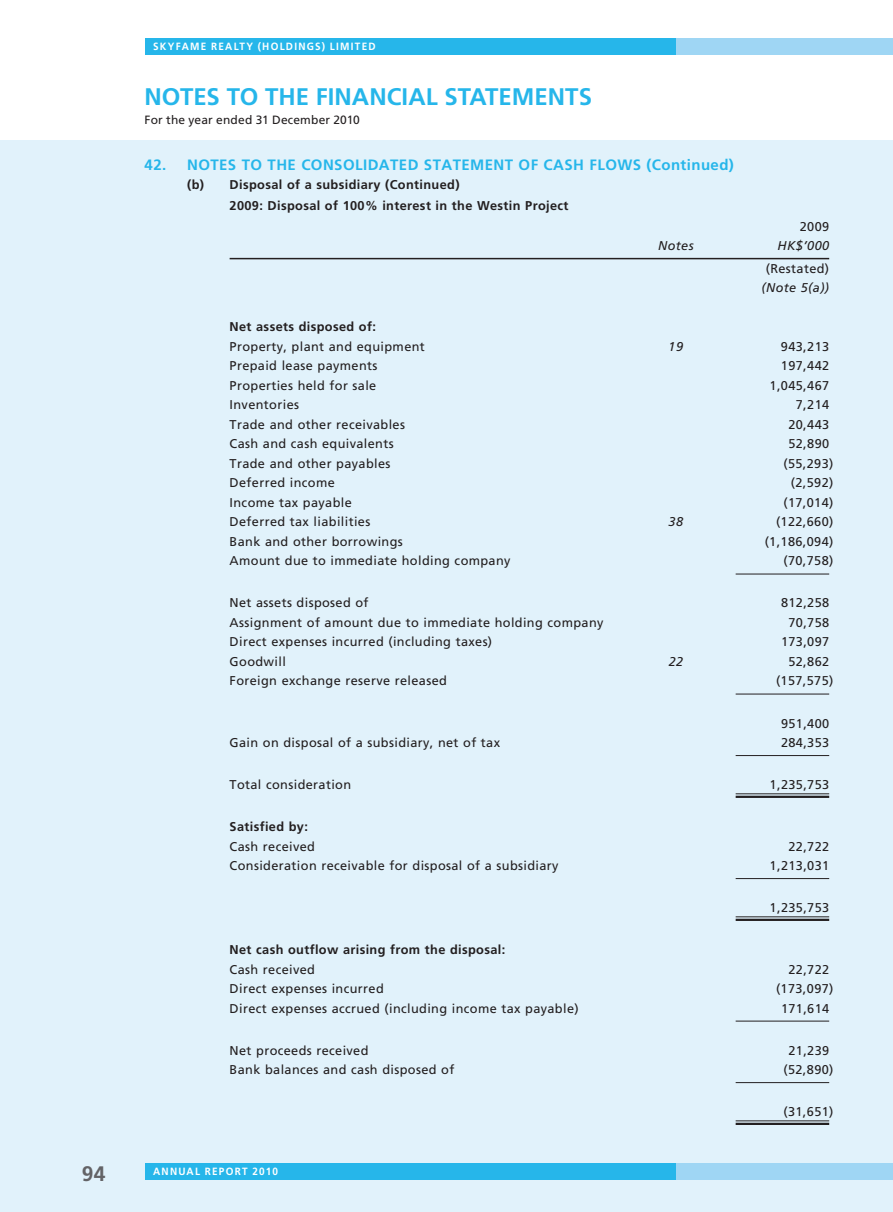
<style>
.page{position:relative;width:893px;height:1212px;background:#fff}
.page>*{position:absolute;margin:0;border:0;box-sizing:border-box;transform-origin:0 0}
.t1{font:700 24px "Frutiger LT Std";color:#26b6ea}
.t2{font:700 21px "Frutiger LT Std";color:#636366}
.t3{font:700 15px "Frutiger LT Std";letter-spacing:.03em;color:#26b6ea}
.t4{font:12.75px "Frutiger LT Std";letter-spacing:.03em;color:#231f20}
.t5{font:700 12.75px/21px "Frutiger LT Std";letter-spacing:.03em;color:#231f20}
.t6{font:italic 12.75px "Frutiger LT Std";letter-spacing:.03em;color:#231f20}
.t7{font:12px "Frutiger LT Std";letter-spacing:.015em;color:#231f20}
.t8{font:700 10.5px "Frutiger LT Std";letter-spacing:.125em;color:#fff;scale:.95 1}
</style>
<div class="page">
<div style="left:0;top:140px;width:893px;height:1072px;background:#e1f2fb"></div>
<div style="left:145px;top:39px;width:748px;height:16px;background:#26b6ea"></div>
<div style="left:145px;top:1163px;width:748px;height:17px;background:#26b6ea"></div>
<div style="left:676px;top:1163px;width:217px;height:17px;background:#9fd6f4"></div>
<div style="left:676px;top:39px;width:217px;height:16px;background:#9fd6f4"></div>
<hr style="left:230px;top:258px;width:599px;height:1px;background:#231f20">
<hr style="left:736px;top:574px;width:93px;height:1px;background:#231f20">
<hr style="left:736px;top:694px;width:93px;height:1px;background:#231f20">
<hr style="left:736px;top:755px;width:93px;height:1px;background:#231f20">
<hr style="left:736px;top:793px;width:93px;height:1px;background:#231f20">
<hr style="left:736px;top:796px;width:93px;height:2px;background:#231f20">
<hr style="left:736px;top:878px;width:93px;height:1px;background:#231f20">
<hr style="left:736px;top:916px;width:93px;height:1px;background:#231f20">
<hr style="left:736px;top:919px;width:93px;height:2px;background:#231f20">
<hr style="left:736px;top:1021px;width:93px;height:1px;background:#231f20">
<hr style="left:736px;top:1082px;width:93px;height:1px;background:#231f20">
<hr style="left:736px;top:1120px;width:93px;height:1px;background:#231f20">
<hr style="left:736px;top:1123px;width:93px;height:2px;background:#231f20">
<h2 class="t2" style="left:82px;top:1161px;width:25px">94</h2>
<p class="t8" style="left:153px;top:41px;width:236px">SKYFAME REALTY (HOLDINGS) LIMITED</p>
<h1 class="t1" style="left:145px;top:83px;width:33px">Notes</h1>
<h1 class="t1" style="left:227px;top:83px;width:54px">to the</h1>
<h1 class="t1" style="left:316px;top:83px;width:15px">financial</h1>
<h1 class="t1" style="left:444px;top:83px;width:16px">statements</h1>
<p class="t7" style="left:145px;top:113px;width:217px">For the year ended 31 December 2010</p>
<p class="t3" style="left:145px;top:156px;width:591px">42. NOTES TO THE CONSOLIDATED STATEMENT OF CASH FLOWS (Continued)</p>
<p class="t5" style="left:230px;top:174px;width:340px;text-indent:-43px">(b) Disposal of a subsidiary (Continued)<br>2009: Disposal of 100% interest in the Westin Project</p>
<p class="t4" style="left:800px;top:219px;width:31px">2009</p>
<p class="t6" style="left:658px;top:239px;width:37px">Notes</p>
<p class="t6" style="left:777px;top:239px;width:53px">HK$’000</p>
<p class="t4" style="left:766px;top:261px;width:65px">(Restated)</p>
<p class="t6" style="left:761px;top:281px;width:69px">(Note 5(a))</p>
<p class="t5" style="left:230px;top:317px;width:148px">Net assets disposed of:</p>
<p class="t4" style="left:230px;top:339px;width:197px">Property, plant and equipment</p>
<p class="t6" style="left:669px;top:339px;width:16px">19</p>
<p class="t4" style="left:781px;top:339px;width:50px">943,213</p>
<p class="t4" style="left:230px;top:358px;width:149px">Prepaid lease payments</p>
<p class="t4" style="left:781px;top:358px;width:50px">197,442</p>
<p class="t4" style="left:230px;top:378px;width:148px">Properties held for sale</p>
<p class="t4" style="left:770px;top:378px;width:61px">1,045,467</p>
<p class="t4" style="left:230px;top:397px;width:71px">Inventories</p>
<p class="t4" style="left:796px;top:397px;width:35px">7,214</p>
<p class="t4" style="left:230px;top:417px;width:177px">Trade and other receivables</p>
<p class="t4" style="left:788px;top:417px;width:42px">20,443</p>
<p class="t4" style="left:230px;top:436px;width:166px">Cash and cash equivalents</p>
<p class="t4" style="left:788px;top:436px;width:42px">52,890</p>
<p class="t4" style="left:230px;top:456px;width:162px">Trade and other payables</p>
<p class="t4" style="left:783px;top:456px;width:51px">(55,293)</p>
<p class="t4" style="left:230px;top:475px;width:107px">Deferred income</p>
<p class="t4" style="left:791px;top:475px;width:44px">(2,592)</p>
<p class="t4" style="left:230px;top:495px;width:124px">Income tax payable</p>
<p class="t4" style="left:783px;top:495px;width:51px">(17,014)</p>
<p class="t4" style="left:230px;top:514px;width:142px">Deferred tax liabilities</p>
<p class="t6" style="left:669px;top:514px;width:16px">38</p>
<p class="t4" style="left:776px;top:514px;width:59px">(122,660)</p>
<p class="t4" style="left:230px;top:534px;width:175px">Bank and other borrowings</p>
<p class="t4" style="left:765px;top:534px;width:70px">(1,186,094)</p>
<p class="t4" style="left:230px;top:553px;width:282px">Amount due to immediate holding company</p>
<p class="t4" style="left:783px;top:553px;width:51px">(70,758)</p>
<p class="t4" style="left:230px;top:595px;width:140px">Net assets disposed of</p>
<p class="t4" style="left:781px;top:595px;width:50px">812,258</p>
<p class="t4" style="left:230px;top:615px;width:375px">Assignment of amount due to immediate holding company</p>
<p class="t4" style="left:788px;top:615px;width:42px">70,758</p>
<p class="t4" style="left:230px;top:634px;width:264px">Direct expenses incurred (including taxes)</p>
<p class="t4" style="left:781px;top:634px;width:50px">173,097</p>
<p class="t4" style="left:230px;top:654px;width:58px">Goodwill</p>
<p class="t6" style="left:669px;top:654px;width:16px">22</p>
<p class="t4" style="left:788px;top:654px;width:42px">52,862</p>
<p class="t4" style="left:230px;top:673px;width:219px">Foreign exchange reserve released</p>
<p class="t4" style="left:776px;top:673px;width:59px">(157,575)</p>
<p class="t4" style="left:781px;top:715px;width:50px">951,400</p>
<p class="t4" style="left:230px;top:735px;width:272px">Gain on disposal of a subsidiary, net of tax</p>
<p class="t4" style="left:781px;top:735px;width:50px">284,353</p>
<p class="t4" style="left:230px;top:777px;width:123px">Total consideration</p>
<p class="t4" style="left:770px;top:777px;width:61px">1,235,753</p>
<p class="t5" style="left:230px;top:816px;width:80px">Satisfied by:</p>
<p class="t4" style="left:230px;top:838px;width:87px">Cash received</p>
<p class="t4" style="left:788px;top:838px;width:42px">22,722</p>
<p class="t4" style="left:230px;top:858px;width:330px">Consideration receivable for disposal of a subsidiary</p>
<p class="t4" style="left:770px;top:858px;width:61px">1,213,031</p>
<p class="t4" style="left:770px;top:900px;width:61px">1,235,753</p>
<p class="t5" style="left:230px;top:939px;width:277px">Net cash outflow arising from the disposal:</p>
<p class="t4" style="left:230px;top:961px;width:87px">Cash received</p>
<p class="t4" style="left:788px;top:961px;width:42px">22,722</p>
<p class="t4" style="left:230px;top:981px;width:156px">Direct expenses incurred</p>
<p class="t4" style="left:776px;top:981px;width:59px">(173,097)</p>
<p class="t4" style="left:230px;top:1000px;width:351px">Direct expenses accrued (including income tax payable)</p>
<p class="t4" style="left:781px;top:1000px;width:50px">171,614</p>
<p class="t4" style="left:230px;top:1042px;width:140px">Net proceeds received</p>
<p class="t4" style="left:788px;top:1042px;width:42px">21,239</p>
<p class="t4" style="left:230px;top:1062px;width:226px">Bank balances and cash disposed of</p>
<p class="t4" style="left:783px;top:1062px;width:51px">(52,890)</p>
<p class="t4" style="left:783px;top:1104px;width:51px">(31,651)</p>
<p class="t8" style="left:153px;top:1165px;width:133px">ANNUAL REPORT 2010</p>
</div>
